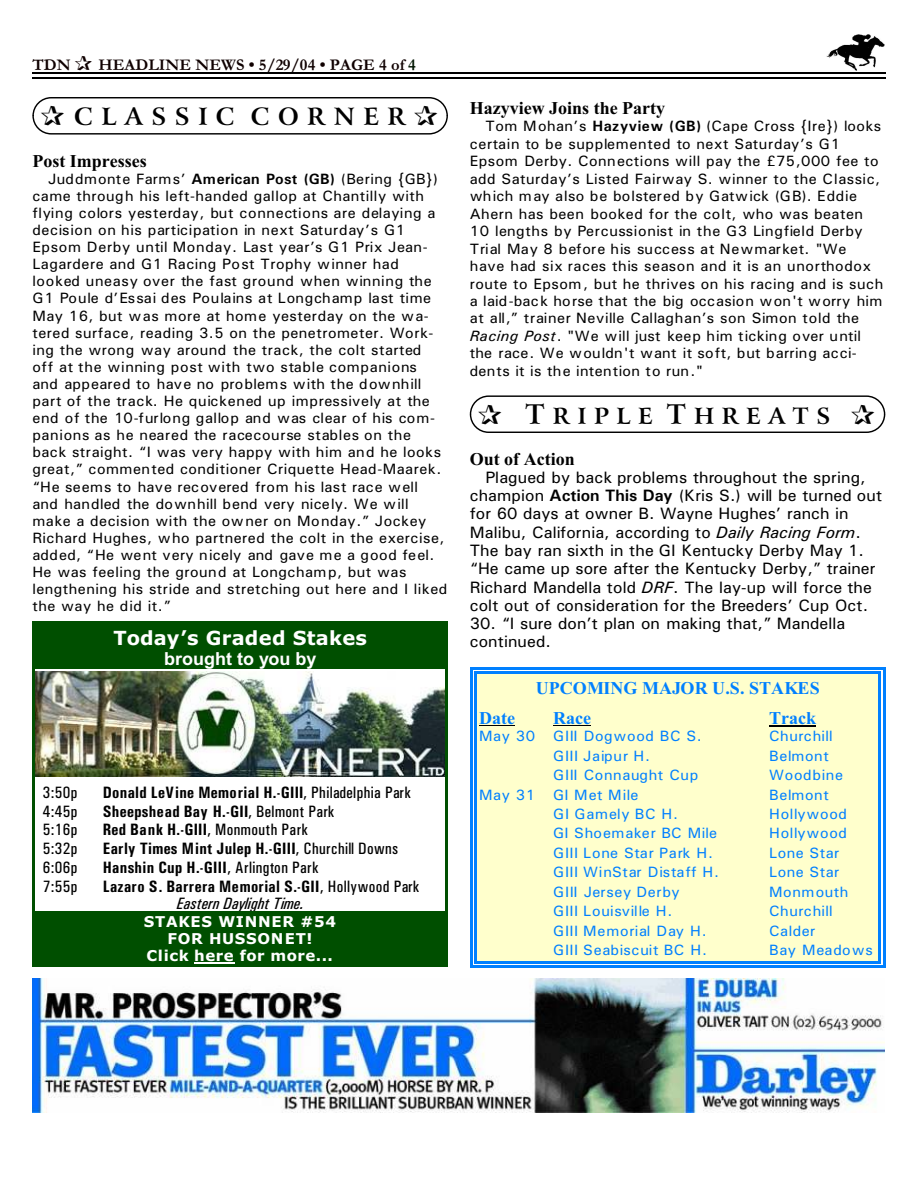
<style>
.page{position:relative;width:918px;height:1188px;background:#fff}
.page>*{position:absolute;margin:0;border:0;box-sizing:border-box;transform-origin:0 0}
.t1{font:700 24px "Arrus BT";letter-spacing:.345em;color:#000}
.t2{font:700 22.35px "Arrus BT";color:#000}
.t3{font:700 19.5px "Verdana";letter-spacing:.015em;color:#fff}
.t4{font:700 18px "Times New Roman";color:#000}
.t5{font:700 18px "Times New Roman";letter-spacing:.005em;color:#0080ff}
.t6{font:700 18px "Arial";color:#fff}
.t7{font:16.5px/18.3px "Univers";letter-spacing:.005em;color:#000}
.t8{font:700 16.5px/17.9px "Univers Condensed";letter-spacing:.015em;color:#000}
.t9{font:700 16.5px "Garamond";letter-spacing:.005em;color:#0f0000}
.t10{font:16.5px "Univers Condensed";letter-spacing:.02em;color:#000}
.t11{font:15px/17.1px "Univers";letter-spacing:.03em;color:#000}
.t12{font:15px "Univers";letter-spacing:.04em;color:#0080ff}
.t13{font:700 15px/17px "Verdana";letter-spacing:.04em;color:#fff;text-align:center}
.t14{font:15px "Univers";letter-spacing:.01em;color:#0080ff}
.t15{font:15px "Univers";letter-spacing:.06em;color:#0080ff}
.s1{color:#001400}
.s2{font-weight:700}
.s3{font-weight:400}
.s4{font-weight:400;font-style:italic}
.s5{font-style:italic}
.s6{font-size:27px}
</style>
<div class="page">
<img style="left:826px;top:34px;width:59px;height:36px">
<hr style="left:32px;top:72px;width:853px;height:1px;background:#000">
<hr style="left:32px;top:77px;width:853px;height:2px;background:#000">
<img style="left:32px;top:979px;width:852px;height:133px">
<div style="left:32px;top:97px;width:416px;height:38px;border:1px solid #000;border-radius:18px"></div>
<img style="left:35px;top:671px;width:410px;height:105px">
<div style="left:35px;top:624px;width:410px;height:45px;background:#004f00"></div>
<div style="left:35px;top:911px;width:410px;height:53px;background:#004f00"></div>
<hr style="left:194px;top:963px;width:40px;height:1px;background:#fff">
<hr style="left:32px;top:621px;width:3px;height:346px;background:#004f00">
<hr style="left:445px;top:621px;width:3px;height:346px;background:#004f00">
<hr style="left:32px;top:621px;width:416px;height:3px;background:#004f00">
<hr style="left:32px;top:964px;width:416px;height:3px;background:#004f00">
<div style="left:470px;top:395px;width:415px;height:38px;border:1px solid #000;border-radius:18px"></div>
<div style="left:474px;top:671px;width:407px;height:293px;background:#ffc"></div>
<hr style="left:479px;top:725px;width:36px;height:1px;background:#000">
<hr style="left:553px;top:725px;width:38px;height:1px;background:#000">
<hr style="left:769px;top:726px;width:47px;height:1px;background:#000">
<hr style="left:474px;top:671px;width:3px;height:293px;background:#0080ff">
<hr style="left:878px;top:671px;width:3px;height:293px;background:#0080ff">
<hr style="left:474px;top:671px;width:407px;height:3px;background:#0080ff">
<hr style="left:474px;top:961px;width:407px;height:3px;background:#0080ff">
<hr style="left:470px;top:667px;width:3px;height:301px;background:#0080ff">
<hr style="left:883px;top:667px;width:2px;height:301px;background:#0080ff">
<hr style="left:470px;top:667px;width:415px;height:3px;background:#0080ff">
<hr style="left:470px;top:966px;width:415px;height:2px;background:#0080ff">
<p class="t9" style="left:32px;top:59px;width:40px">TDN</p>
<p class="t9" style="left:98px;top:59px;width:319px">HEADLINE NEWS • 5/29/04 • PAGE 4 of <span class="s1">4</span></p>
<h1 class="t1" style="left:74px;top:106px;width:333px">CLASSIC CORNER</h1>
<p class="t4" style="left:32px;top:154px;width:116px">Post Impresses</p>
<p class="t11" style="left:32px;top:171px;width:417px;text-indent:16px">Juddmonte Farms’ <span class="s2">American Post (GB)</span> (Bering {GB}) came through his left-handed gallop at Chantilly with flying colors yesterday, but connections are delaying a decision on his participation in next Saturday’s G1<br>Epsom Derby until Monday. Last year’s G1 Prix Jean-Lagardere and G1 Racing Post Trophy winner had looked uneasy over the fast ground when winning the G1 Poule d’Essai des Poulains at Longchamp last time May 16, but was more at home yesterday on the wa&shy;tered surface, reading 3.5 on the penetrometer. Work&shy;ing the wrong way around the track, the colt started<br>off at the winning post with two stable companions<br>and appeared to have no problems with the downhill part of the track. He quickened up impressively at the end of the 10-furlong gallop and was clear of his com&shy;panions as he neared the racecourse stables on the back straight. “I was very happy with him and he looks great,” commented conditioner Criquette Head-Maarek. “He seems to have recovered from his last race well<br>and handled the downhill bend very nicely. We will make a decision with the owner on Monday.” Jockey Richard Hughes, who partnered the colt in the exercise, added, “He went very nicely and gave me a good feel.<br>He was feeling the ground at Longchamp, but was lengthening his stride and stretching out here and I liked the way he did it.”</p>
<h3 class="t3" style="left:113px;top:630px;width:255px">Today’s Graded Stakes</h3>
<p class="t6" style="left:164px;top:652px;width:154px">brought to you by</p>
<p class="t10" style="left:43px;top:787px;width:36px">3:50p</p>
<p class="t8" style="left:103px;top:785px;width:310px">Donald LeVine Memorial H.-GIII<span class="s3">, Philadelphia Park</span></p>
<p class="t10" style="left:43px;top:805px;width:36px">4:45p</p>
<p class="t8" style="left:103px;top:804px;width:233px">Sheepshead Bay H.-GII<span class="s3">, Belmont Park</span></p>
<p class="t10" style="left:43px;top:824px;width:36px">5:16p</p>
<p class="t8" style="left:103px;top:822px;width:207px">Red Bank H.-GIII<span class="s3">, Monmouth Park</span></p>
<p class="t10" style="left:43px;top:843px;width:36px">5:32p</p>
<p class="t8" style="left:103px;top:841px;width:297px">Early Times Mint Julep H.-GIII<span class="s3">, Churchill Downs</span></p>
<p class="t10" style="left:43px;top:861px;width:36px">6:06p</p>
<p class="t8" style="left:103px;top:860px;width:218px">Hanshin Cup H.-GIII<span class="s3">, Arlington Park</span></p>
<p class="t10" style="left:43px;top:880px;width:36px">7:55p</p>
<p class="t8" style="left:177px;top:878px;width:244px;text-indent:-74px">Lazaro S. Barrera Memorial S.-GII<span class="s3">, Hollywood Park<br></span><span class="s4">Eastern Daylight Time.</span></p>
<p class="t13" style="left:144px;top:915px;width:194px">STAKES WINNER #54<br>FOR HUSSONET!<br>Click here for more...</p>
<p class="t4" style="left:470px;top:102px;width:197px">Hazyview Joins the Party</p>
<p class="t11" style="left:470px;top:119px;width:415px;text-indent:16px">Tom Mohan’s <span class="s2">Hazyview (GB)</span> (Cape Cross {Ire}) looks certain to be supplemented to next Saturday’s G1<br>Epsom Derby. Connections will pay the £75,000 fee to add Saturday’s Listed Fairway S. winner to the Classic, which may also be bolstered by Gatwick (GB). Eddie Ahern has been booked for the colt, who was beaten 10 lengths by Percussionist in the G3 Lingfield Derby Trial May 8 before his success at Newmarket. "We have had six races this season and it is an unorthodox route to Epsom, but he thrives on his racing and is such a laid-back horse that the big occasion won't worry him at all,” trainer Neville Callaghan’s son Simon told the <span class="s5">Racing Post</span>. "We will just keep him ticking over until the race. We wouldn't want it soft, but barring acci&shy;dents it is the intention to run."</p>
<h2 class="t2" style="left:525px;top:407px;width:307px"><span class="s6">T</span> R I P L E <span class="s6">T</span> H R E A T S</h2>
<p class="t4" style="left:470px;top:453px;width:106px">Out of Action</p>
<p class="t7" style="left:470px;top:470px;width:414px;text-indent:16px">Plagued by back problems throughout the spring, champion <span class="s2">Action This Day</span> (Kris S.) will be turned out for 60 days at owner B. Wayne Hughes’ ranch in Malibu, California, according to <span class="s5">Daily Racing Form</span>.<br>The bay ran sixth in the GI Kentucky Derby May 1. “He came up sore after the Kentucky Derby,” trainer Richard Mandella told <span class="s5">DRF</span>. The lay-up will force the colt out of consideration for the Breeders’ Cup Oct.</p>
<p class="t7" style="left:470px;top:616px;width:377px">30. “I sure don’t plan on making that,” Mandella continued.</p>
<p class="t5" style="left:536px;top:682px;width:286px">UPCOMING MAJOR U.S. STAKES</p>
<p class="t5" style="left:479px;top:712px;width:37px">Date</p>
<p class="t5" style="left:553px;top:712px;width:39px">Race</p>
<p class="t5" style="left:769px;top:712px;width:48px">Track</p>
<p class="t12" style="left:479px;top:731px;width:224px">May 30 GIII Dogwood BC S.</p>
<p class="t14" style="left:769px;top:731px;width:65px">Churchill</p>
<p class="t12" style="left:553px;top:750px;width:98px">GIII Jaipur H.</p>
<p class="t12" style="left:769px;top:750px;width:61px">Belmont</p>
<p class="t12" style="left:553px;top:770px;width:146px">GIII Connaught Cup</p>
<p class="t12" style="left:769px;top:770px;width:75px">Woodbine</p>
<p class="t12" style="left:479px;top:789px;width:161px">May 31 GI Met Mile</p>
<p class="t12" style="left:769px;top:789px;width:61px">Belmont</p>
<p class="t12" style="left:553px;top:809px;width:126px">GI Gamely BC H.</p>
<p class="t12" style="left:769px;top:809px;width:79px">Hollywood</p>
<p class="t14" style="left:553px;top:828px;width:165px">GI Shoemaker BC Mile</p>
<p class="t12" style="left:769px;top:828px;width:79px">Hollywood</p>
<p class="t12" style="left:553px;top:848px;width:161px">GIII Lone Star Park H.</p>
<p class="t12" style="left:769px;top:848px;width:72px">Lone Star</p>
<p class="t12" style="left:553px;top:867px;width:167px">GIII WinStar Distaff H.</p>
<p class="t12" style="left:769px;top:867px;width:72px">Lone Star</p>
<p class="t12" style="left:553px;top:886px;width:128px">GIII Jersey Derby</p>
<p class="t12" style="left:769px;top:886px;width:81px">Monmouth</p>
<p class="t12" style="left:553px;top:906px;width:121px">GIII Louisville H.</p>
<p class="t14" style="left:769px;top:906px;width:65px">Churchill</p>
<p class="t12" style="left:553px;top:925px;width:155px">GIII Memorial Day H.</p>
<p class="t12" style="left:769px;top:925px;width:48px">Calder</p>
<p class="t12" style="left:553px;top:945px;width:155px">GIII Seabiscuit BC H.</p>
<p class="t15" style="left:769px;top:945px;width:105px">Bay Meadows</p>
</div>
